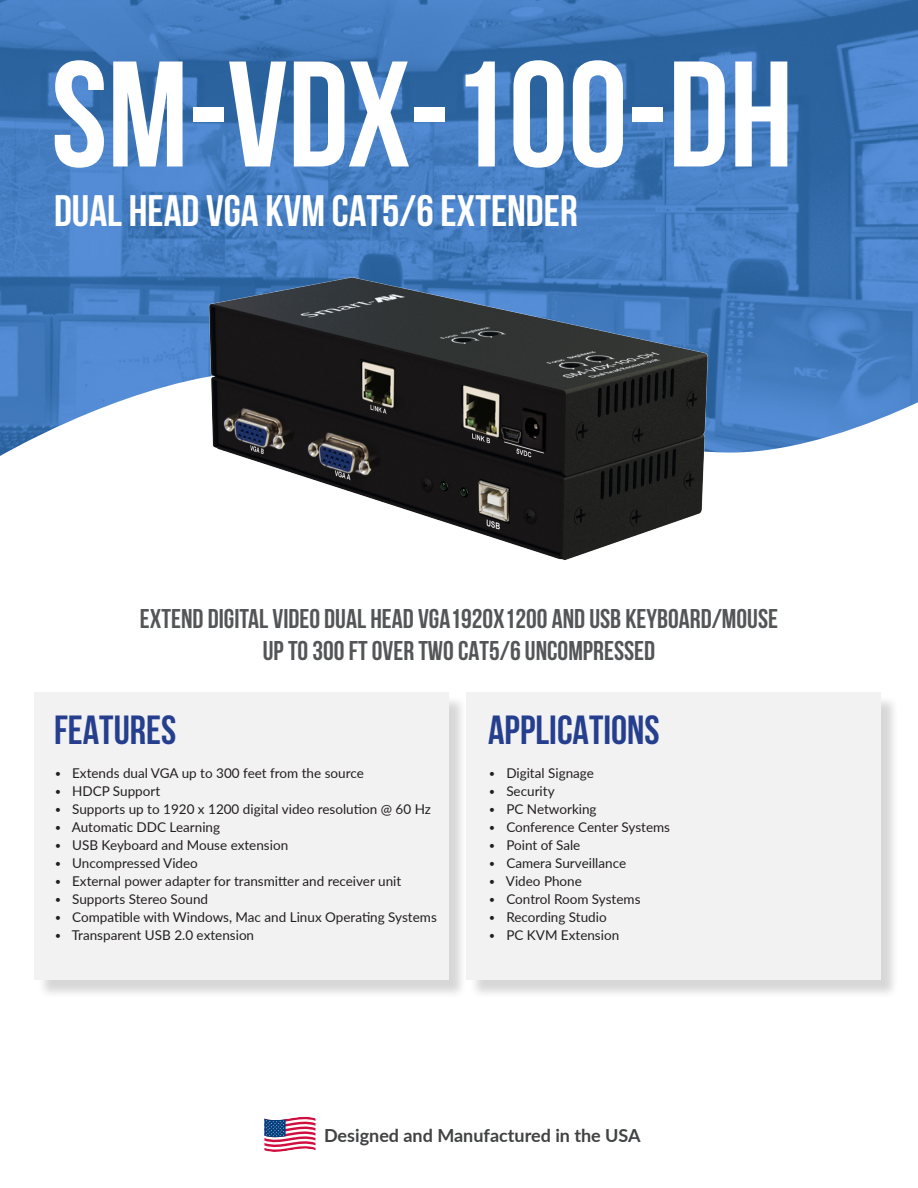
<style>
.page{position:relative;width:918px;height:1188px;background:#fff}
.page>*{position:absolute;margin:0;border:0;box-sizing:border-box;transform-origin:0 0}
.t1{font:700 150px "Bebas Neue";color:#fff}
.t2{font:700 43.8px "Bebas Neue";color:#fff}
.t3{font:700 40.5px "Bebas Neue";color:#253f8e}
.t4{font:700 27px "Bebas Neue";color:#545557}
.t5{font:700 18px "Lato";color:#414243}
.t6{font:13.5px "Lato";color:#231f20}
.s1{font-weight:300}
</style>
<div class="page">
<img style="left:0;top:0;width:918px;height:456px">
<svg style="left:264px;top:1117px;width:52px;height:35px"></svg>
<img style="left:190px;top:264px;width:538px;height:296px">
<div style="left:37px;top:695px;width:431px;height:304px;background:#231f20;opacity:.75"></div>
<div style="left:35px;top:693px;width:414px;height:287px;background:#f2f2f3"></div>
<div style="left:469px;top:695px;width:431px;height:304px;background:#231f20;opacity:.75"></div>
<div style="left:466px;top:693px;width:415px;height:287px;background:#f2f2f3"></div>
<p class="t1" style="left:51px;top:32px;width:744px">SM-VDX-100-DH</p>
<p class="t2" style="left:54px;top:187px;width:525px">DUAL HEAD VGA KVM CAT5/6 EXTENDER</p>
<p class="t4" style="left:140px;top:604px;width:640px">EXTEND DIGITAL VIDEO DUAL HEAD VGA1920X1200 AND USB KEYBOARD/MOUSE</p>
<p class="t4" style="left:263px;top:636px;width:394px">UP TO 300 FT OVER TWO CAT5/6 UNCOMPRESSED</p>
<p class="t3" style="left:54px;top:708px;width:124px">FEATURES</p>
<p class="t6" style="left:54px;top:764px;width:311px"><span class="s1">•</span> Extends dual VGA up to 300 feet from the source</p>
<p class="t6" style="left:54px;top:782px;width:108px"><span class="s1">•</span> HDCP Support</p>
<p class="t6" style="left:54px;top:800px;width:378px"><span class="s1">•</span> Supports up to 1920 x 1200 digital video resolution @ 60 Hz</p>
<p class="t6" style="left:54px;top:818px;width:168px"><span class="s1">•</span> Automatic DDC Learning</p>
<p class="t6" style="left:54px;top:836px;width:236px"><span class="s1">•</span> USB Keyboard and Mouse extension</p>
<p class="t6" style="left:54px;top:854px;width:145px"><span class="s1">•</span> Uncompressed Video</p>
<p class="t6" style="left:54px;top:872px;width:349px"><span class="s1">•</span> External power adapter for transmitter and receiver unit</p>
<p class="t6" style="left:54px;top:890px;width:156px"><span class="s1">•</span> Supports Stereo Sound</p>
<p class="t6" style="left:54px;top:908px;width:384px"><span class="s1">•</span> Compatible with Windows, Mac and Linux Operating Systems</p>
<p class="t6" style="left:54px;top:926px;width:202px"><span class="s1">•</span> Transparent USB 2.0 extension</p>
<p class="t3" style="left:488px;top:708px;width:173px">APPLICATIONS</p>
<p class="t6" style="left:488px;top:764px;width:107px"><span class="s1">•</span> Digital Signage</p>
<p class="t6" style="left:488px;top:782px;width:68px"><span class="s1">•</span> Security</p>
<p class="t6" style="left:488px;top:800px;width:110px"><span class="s1">•</span> PC Networking</p>
<p class="t6" style="left:488px;top:818px;width:184px"><span class="s1">•</span> Conference Center Systems</p>
<p class="t6" style="left:488px;top:836px;width:94px"><span class="s1">•</span> Point of Sale</p>
<p class="t6" style="left:488px;top:854px;width:139px"><span class="s1">•</span> Camera Surveillance</p>
<p class="t6" style="left:488px;top:872px;width:95px"><span class="s1">•</span> Video Phone</p>
<p class="t6" style="left:488px;top:890px;width:154px"><span class="s1">•</span> Control Room Systems</p>
<p class="t6" style="left:488px;top:908px;width:120px"><span class="s1">•</span> Recording Studio</p>
<p class="t6" style="left:488px;top:926px;width:133px"><span class="s1">•</span> PC KVM Extension</p>
<p class="t5" style="left:324px;top:1122px;width:318px">Designed and Manufactured in the USA</p>
</div>
